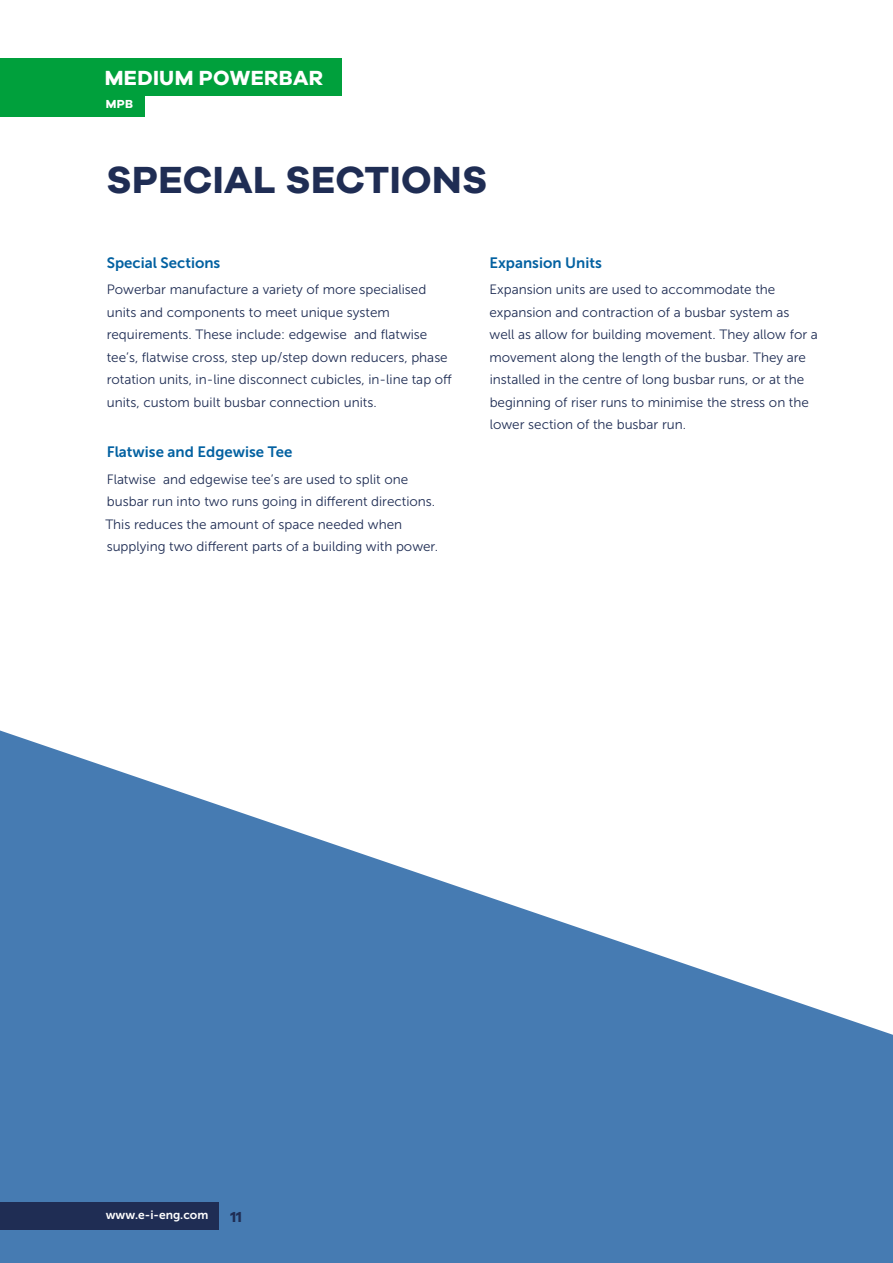
<style>
.page{position:relative;width:893px;height:1263px;background:#fff}
.page>*{position:absolute;margin:0;border:0;box-sizing:border-box;transform-origin:0 0}
.t1{font:700 39px "Galano Grotesque DEMO";letter-spacing:.01em;color:#1f2d54}
.t2{font:700 21.15px "Galano Grotesque DEMO";letter-spacing:.015em;color:#fff}
.t3{font:15px "Museo Sans 700";color:#0361a1}
.t4{font:700 15px "Galano Grotesque DEMO";color:#1f2d54}
.t5{font:13.5px/22.5px "Museo Sans 300";color:#1f2d54}
.t6{font:12px "Museo Sans 700";color:#fff}
.t7{font:700 12px "Galano Grotesque DEMO";color:#fff}
</style>
<div class="page">
<svg style="left:0;top:730px;width:893px;height:533px;fill:#467bb2"></svg>
<div style="left:0;top:96px;width:145px;height:21px;background:#00a03c"></div>
<div style="left:0;top:58px;width:342px;height:38px;background:#00a03c"></div>
<div style="left:0;top:1202px;width:219px;height:27px;background:#1f2d54"></div>
<h2 class="t2" style="left:105px;top:68px;width:220px">MEDIUM POWERBAR</h2>
<p class="t7" style="left:106px;top:99px;width:29px">MPB</p>
<h1 class="t1" style="left:106px;top:163px;width:382px">SPECIAL SECTIONS</h1>
<p class="t3" style="left:107px;top:254px;width:115px">Special Sections</p>
<p class="t5" style="left:107px;top:279px;width:347px">Powerbar manufacture a variety of more specialised units and components to meet unique system requirements. These include: edgewise and flatwise tee’s, flatwise cross, step up/step down reducers, phase rotation units, in-line disconnect cubicles, in-line tap off units, custom built busbar connection units.</p>
<p class="t3" style="left:107px;top:444px;width:187px">Flatwise and Edgewise Tee</p>
<p class="t5" style="left:105px;top:468px;width:334px">Flatwise and edgewise tee’s are used to split one busbar run into two runs going in different directions.<br>This reduces the amount of space needed when supplying two different parts of a building with power.</p>
<p class="t3" style="left:489px;top:254px;width:114px">Expansion Units</p>
<p class="t5" style="left:489px;top:279px;width:330px">Expansion units are used to accommodate the expansion and contraction of a busbar system as<br>well as allow for building movement. They allow for a movement along the length of the busbar. They are installed in the centre of long busbar runs, or at the beginning of riser runs to minimise the stress on the lower section of the busbar run.</p>
<p class="t6" style="left:106px;top:1208px;width:104px">www.e-i-eng.com</p>
<p class="t4" style="left:230px;top:1210px;width:13px">11</p>
</div>
